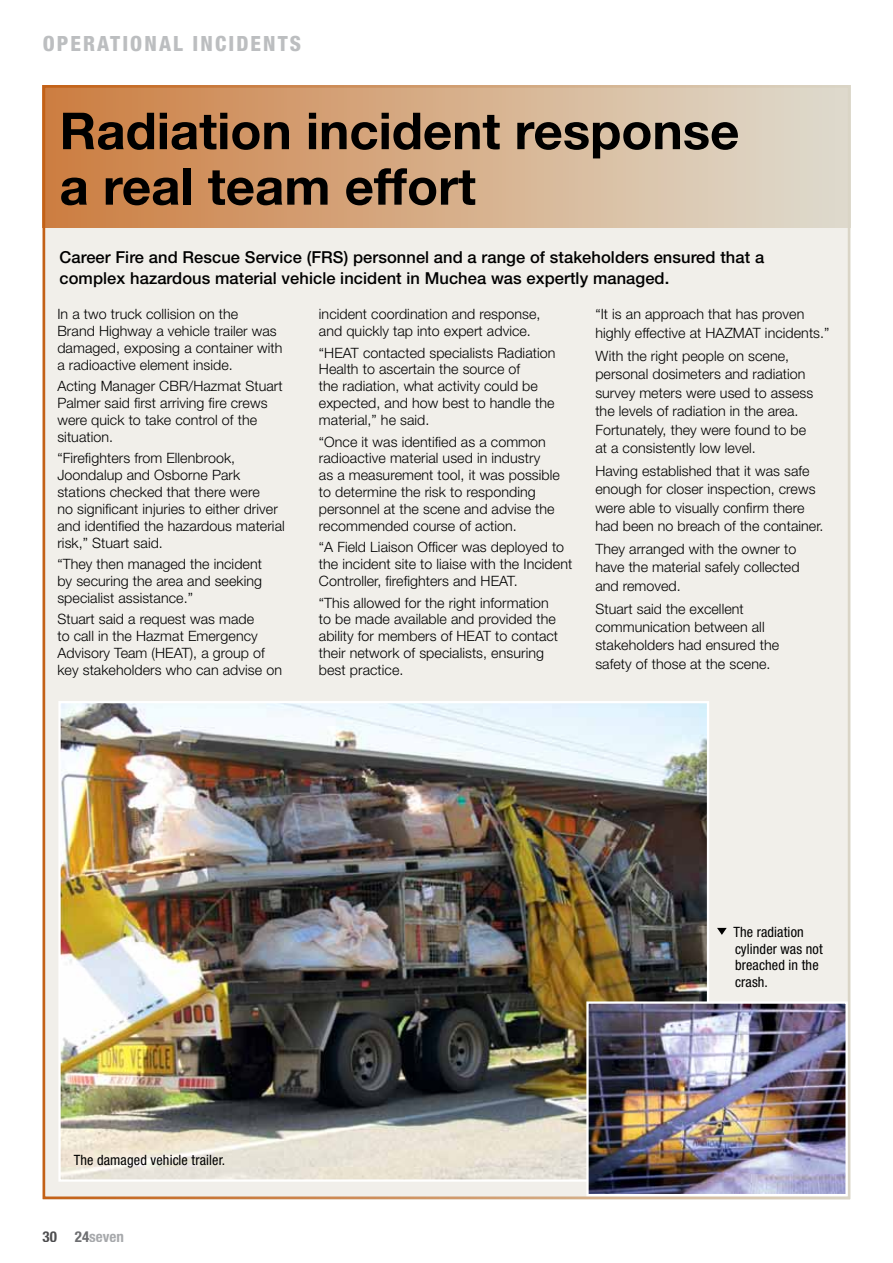
<style>
.page{position:relative;width:893px;height:1263px;background:#fff}
.page>*{position:absolute;margin:0;border:0;box-sizing:border-box;transform-origin:0 0}
.t1{font:700 51px/55.5px "Helvetica Neue";color:#000}
.t2{font:800 condensed 21px "Helvetica Neue";letter-spacing:.1em;color:#bcbec0}
.t3{font:500 16.5px/21px "Helvetica Neue";letter-spacing:.005em;color:#000}
.t4{font:700 condensed 15px "Helvetica Neue";color:#a7a9ac}
.t5{font:300 14.25px/17px "Helvetica Neue";letter-spacing:.005em;color:#000}
.t6{font:condensed 14.25px/16.5px "Helvetica Neue";letter-spacing:.01em;color:#000}
.s1{color:#4d4d4f}
.s2{color:#6d6e71}
</style>
<div class="page">
<div style="left:43px;top:85px;width:806px;height:1114px;background:#f1efea"></div>
<div style="left:43px;top:85px;width:807px;height:142px;background:linear-gradient(to right,#cd7d40,#dfddd1)"></div>
<img style="left:61px;top:704px;width:645px;height:475px">
<svg style="left:717px;top:928px;width:10px;height:7px"></svg>
<img style="left:589px;top:1004px;width:256px;height:189px">
<div style="left:586px;top:1001px;width:262px;height:195px;border:2px solid #fff"></div>
<h2 class="t2" style="left:43px;top:31px;width:260px">OPERATIONAL INCIDENTS</h2>
<h1 class="t1" style="left:60px;top:102px;width:681px">Radiation incident response a real team effort</h1>
<p class="t3" style="left:60px;top:247px;width:706px">Career Fire and Rescue Service (FRS) personnel and a range of stakeholders ensured that a complex hazardous material vehicle incident in Muchea was expertly managed.</p>
<p class="t5" style="left:57px;top:305px;width:227px">In a two truck collision on the<br>Brand Highway a vehicle trailer was damaged, exposing a container with a radioactive element inside.</p>
<p class="t5" style="left:57px;top:377px;width:227px">Acting Manager CBR/Hazmat Stuart<br>Palmer said first arriving fire crews were quick to take control of the situation.</p>
<p class="t5" style="left:57px;top:449px;width:229px">“Firefighters from Ellenbrook,<br>Joondalup and Osborne Park stations checked that there were<br>no significant injuries to either driver and identified the hazardous material risk,” Stuart said.</p>
<p class="t5" style="left:57px;top:555px;width:206px;text-align:justify">“They then managed the incident by securing the area and seeking specialist assistance.”</p>
<p class="t5" style="left:57px;top:610px;width:226px">Stuart said a request was made<br>to call in the Hazmat Emergency<br>Advisory Team (HEAT), a group of key stakeholders who can advise on</p>
<p class="t5" style="left:319px;top:306px;width:223px">incident coordination and response, and quickly tap into expert advice.</p>
<p class="t5" style="left:319px;top:344px;width:238px">“HEAT contacted specialists Radiation Health to ascertain the source of<br>the radiation, what activity could be expected, and how best to handle the material,” he said.</p>
<p class="t5" style="left:319px;top:433px;width:242px">“Once it was identified as a common radioactive material used in industry<br>as a measurement tool, it was possible to determine the risk to responding personnel at the scene and advise the recommended course of action.</p>
<p class="t5" style="left:319px;top:539px;width:255px">“A Field Liaison Officer was deployed to the incident site to liaise with the Incident<br>Controller, firefighters and HEAT.</p>
<p class="t5" style="left:319px;top:594px;width:241px">“This allowed for the right information to be made available and provided the ability for members of HEAT to contact their network of specialists, ensuring best practice.</p>
<p class="t5" style="left:595px;top:305px;width:236px;line-height:18.5px">“It is an approach that has proven highly effective at HAZMAT incidents.”</p>
<p class="t5" style="left:595px;top:346px;width:219px;line-height:18.5px">With the right people on scene, personal dosimeters and radiation survey meters were used to assess the levels of radiation in the area.<br>Fortunately, they were found to be at a consistently low level.</p>
<p class="t5" style="left:595px;top:461px;width:230px;line-height:18.5px">Having established that it was safe enough for closer inspection, crews were able to visually confirm there had been no breach of the container.</p>
<p class="t5" style="left:595px;top:539px;width:206px;line-height:18.5px">They arranged with the owner to have the material safely collected and removed.</p>
<p class="t5" style="left:595px;top:599px;width:185px;line-height:18.5px">Stuart said the excellent communication between all stakeholders had ensured the safety of those at the scene.</p>
<p class="t6" style="left:74px;top:1152px;width:153px">The damaged vehicle trailer.</p>
<p class="t4" style="left:43px;top:1227px;width:83px"><span class="s1">30</span> <span class="s2">24</span>seven</p>
<p class="t6" style="left:733px;top:924px;width:91px">The radiation cylinder was not breached in the crash.</p>
</div>
